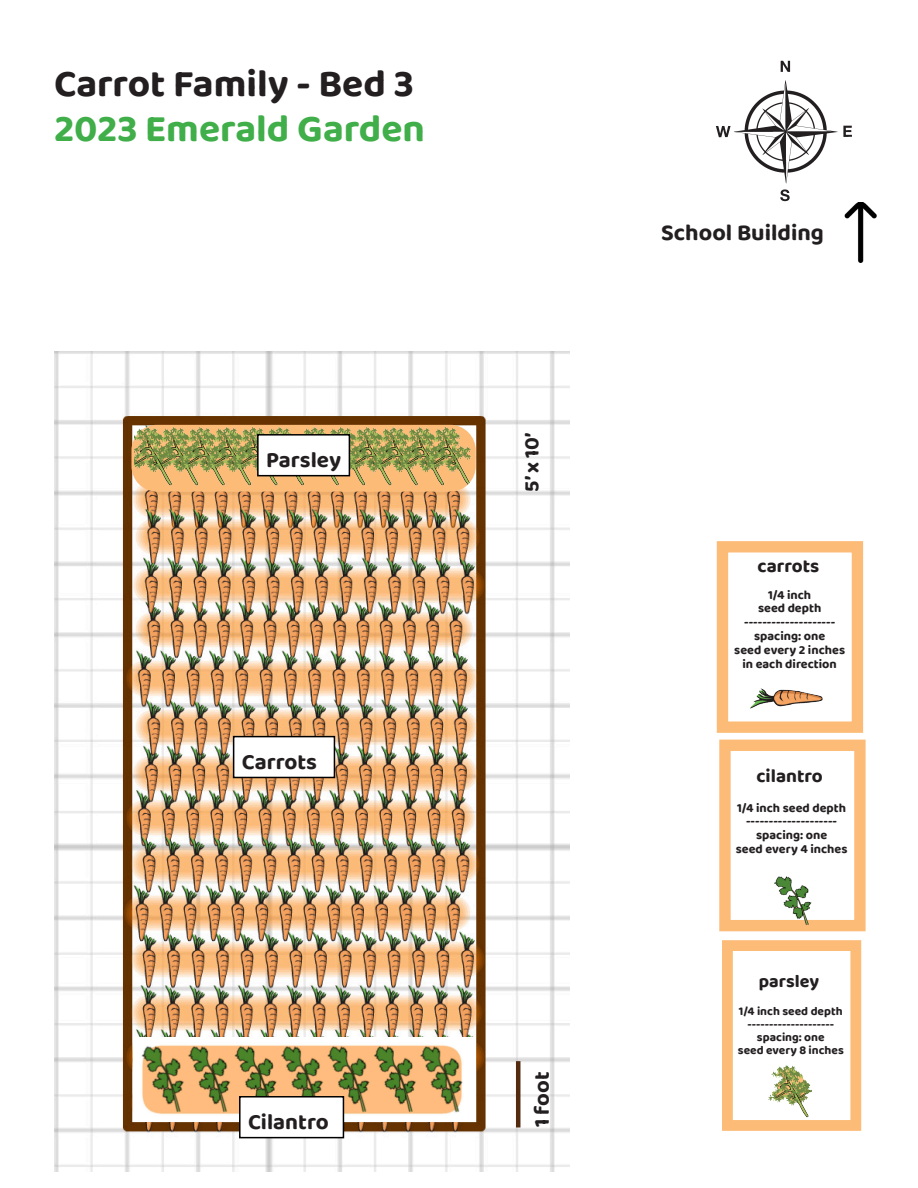
<style>
.page{position:relative;width:918px;height:1188px;background:#fff}
.page>*{position:absolute;margin:0;border:0;box-sizing:border-box;transform-origin:0 0}
.t1{font:39px/45px "Baloo 2";color:#231f20}
.t2{font:23.4px "Baloo 2";color:#231f20}
.t3{font:22.5px "Baloo 2";color:#231f20}
.t4{font:22.05px "Baloo 2";color:#231f20}
.t5{font:21.3px "Baloo 2";color:#231f20}
.t6{font:700 18.9px "Baloo Tamma 2";color:#231f20}
.t7{font:700 18px "Baloo Tamma 2";color:#231f20}
.t8{font:700 12.6px/13.8px "Baloo Tamma 2";color:#231f20;text-align:center}
.t9{font:700 12px/13.2px "Baloo Tamma 2";color:#231f20;text-align:center}
.s1{color:#40ae49}
</style>
<div class="page">
<img style="left:54px;top:351px;width:515px;height:821px">
<div style="left:234px;top:737px;width:100px;height:40px;background:#fff"></div>
<div style="left:233px;top:736px;width:102px;height:42px;border:2px solid #000"></div>
<img style="left:716px;top:60px;width:136px;height:142px">
<hr style="left:516px;top:1061px;width:4px;height:66px;background:#532a0e">
<img style="left:844px;top:202px;width:33px;height:60px">
<div style="left:133px;top:1037px;width:343px;height:84px;background:#fff"></div>
<img style="left:141px;top:1045px;width:322px;height:76px">
<div style="left:240px;top:1097px;width:103px;height:41px;background:#fff"></div>
<div style="left:239px;top:1096px;width:105px;height:42px;border:2px solid #000"></div>
<img style="left:304px;top:425px;width:172px;height:67px">
<img style="left:134px;top:425px;width:170px;height:67px">
<div style="left:258px;top:435px;width:91px;height:41px;background:#fff"></div>
<div style="left:257px;top:434px;width:93px;height:42px;border:2px solid #000"></div>
<div style="left:719px;top:740px;width:147px;height:191px;border:11px solid #fcbb77"></div>
<img style="left:754px;top:876px;width:63px;height:54px">
<div style="left:717px;top:541px;width:146px;height:192px;border:11px solid #fcbb77"></div>
<img style="left:750px;top:688px;width:73px;height:21px">
<div style="left:722px;top:940px;width:139px;height:191px;border:11px solid #fcbb77"></div>
<img style="left:769px;top:1066px;width:44px;height:52px">
<p class="t1" style="left:54px;top:63px;width:373px">Carrot Family - Bed 3<br><span class="s1">2023 Emerald Garden</span></p>
<p class="t3" style="left:266px;top:445px;width:77px">Parsley</p>
<p class="t3" style="left:242px;top:746px;width:77px">Carrots</p>
<p class="t5" style="left:517px;top:492px;width:61px;rotate:-90deg">5’ x 10’</p>
<p class="t3" style="left:248px;top:1106px;width:82px">Cilantro</p>
<p class="t4" style="left:526px;top:1127px;width:57px;rotate:-90deg">1 foot</p>
<p class="t2" style="left:661px;top:216px;width:164px">School Building</p>
<p class="t6" style="left:758px;top:555px;width:63px">carrots</p>
<p class="t8" style="left:734px;top:587px;width:112px">1/4 inch<br>seed depth -------------------- spacing: one<br>seed every 2 inches in each direction</p>
<p class="t6" style="left:756px;top:764px;width:68px">cilantro</p>
<p class="t8" style="left:736px;top:800px;width:113px">1/4 inch seed depth -------------------- spacing: one<br>seed every 4 inches</p>
<p class="t7" style="left:759px;top:970px;width:62px">parsley</p>
<p class="t9" style="left:738px;top:1004px;width:107px">1/4 inch seed depth -------------------- spacing: one<br>seed every 8 inches</p>
</div>
